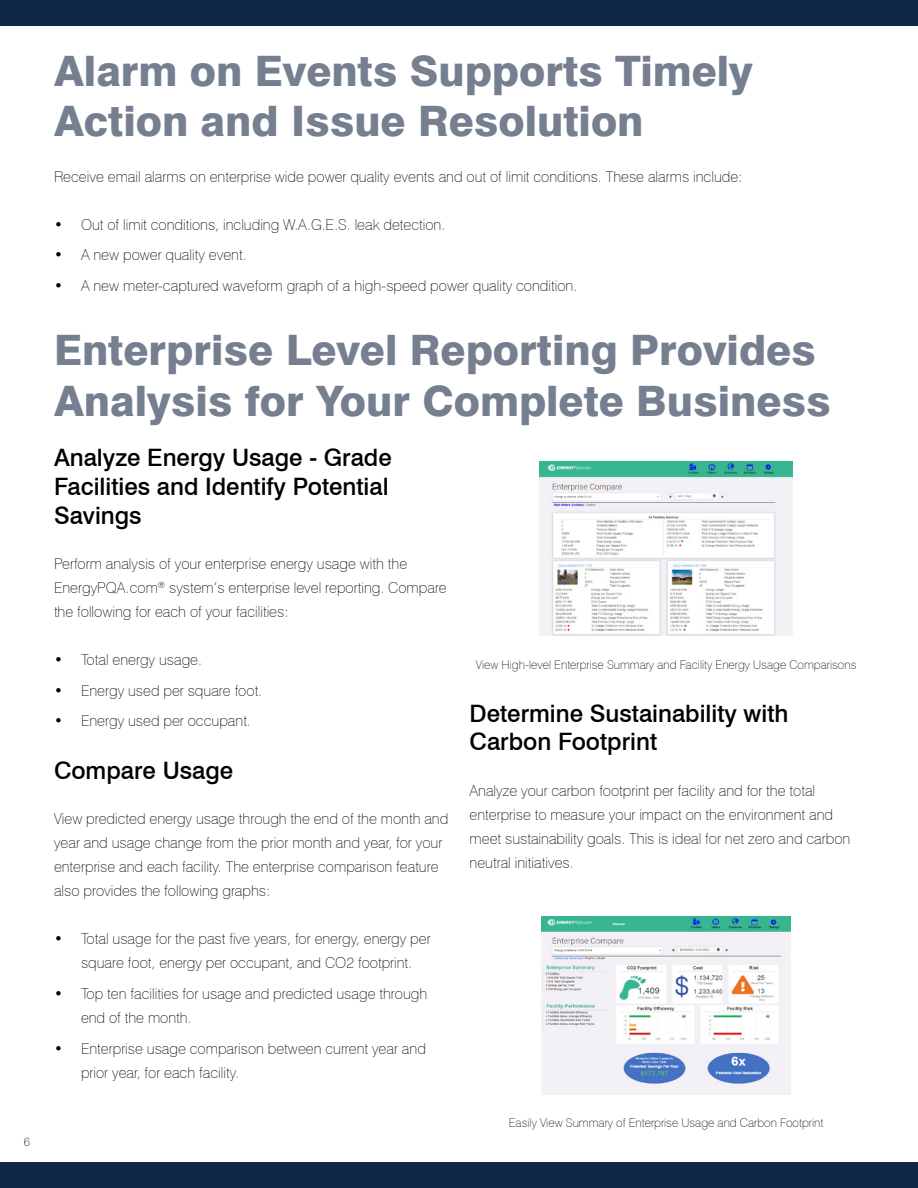
<style>
.page{position:relative;width:918px;height:1188px;background:#fff}
.page>*{position:absolute;margin:0;border:0;box-sizing:border-box;transform-origin:0 0}
.t1{font:800 42px/50.4px "Swiss 721 BT";color:#757f90}
.t2{font:500 24px/28.8px "Swiss 721 BT";color:#000}
.t3{font:100 15px/24px "Swiss 721 BT";color:#000}
.t4{font:100 12px "Swiss 721 BT";color:#000}
</style>
<div class="page">
<img style="left:540px;top:462px;width:252px;height:174px">
<img style="left:542px;top:916px;width:249px;height:179px">
<div style="left:0;top:0;width:918px;height:26px;background:#0f2648"></div>
<div style="left:0;top:1162px;width:918px;height:26px;background:#0f2648"></div>
<p class="t4" style="left:24px;top:1135px;width:8px">6</p>
<h1 class="t1" style="left:54px;top:45px;width:700px">Alarm on Events Supports Timely<br>Action and Issue Resolution</h1>
<p class="t3" style="left:54px;top:164px;width:690px">Receive email alarms on enterprise wide power quality events and out of limit conditions. These alarms include:</p>
<p class="t3" style="left:54px;top:212px;width:393px">• Out of limit conditions, including W.A.G.E.S. leak detection.</p>
<p class="t3" style="left:54px;top:243px;width:194px">• A new power quality event.</p>
<p class="t3" style="left:54px;top:274px;width:525px">• A new meter-captured waveform graph of a high-speed power quality condition.</p>
<h1 class="t1" style="left:54px;top:325px;width:778px">Enterprise Level Reporting Provides<br>Analysis for Your Complete Business</h1>
<h2 class="t2" style="left:54px;top:443px;width:339px">Analyze Energy Usage - Grade<br>Facilities and Identify Potential<br>Savings</h2>
<p class="t3" style="left:54px;top:551px;width:394px">Perform analysis of your enterprise energy usage with the<br>EnergyPQA.com<sup>®</sup> system’s enterprise level reporting. Compare the following for each of your facilities:</p>
<p class="t3" style="left:54px;top:647px;width:150px">• Total energy usage.</p>
<p class="t3" style="left:54px;top:678px;width:210px">• Energy used per square foot.</p>
<p class="t3" style="left:54px;top:709px;width:198px">• Energy used per occupant.</p>
<h2 class="t2" style="left:54px;top:756px;width:181px">Compare Usage</h2>
<p class="t3" style="left:54px;top:807px;width:396px">View predicted energy usage through the end of the month and year and usage change from the prior month and year, for your enterprise and each facility. The enterprise comparison feature also provides the following graphs:</p>
<p class="t3" style="left:54px;top:927px;width:378px;text-align:center">• Total usage for the past five years, for energy, energy per square foot, energy per occupant, and CO2 footprint.</p>
<p class="t3" style="left:81px;top:982px;width:348px;text-indent:-27px">• Top ten facilities for usage and predicted usage through end of the month.</p>
<p class="t3" style="left:81px;top:1036px;width:346px;text-indent:-27px">• Enterprise usage comparison between current year and prior year, for each facility.</p>
<p class="t4" style="left:476px;top:657px;width:382px">View High-level Enterprise Summary and Facility Energy Usage Comparisons</p>
<h2 class="t2" style="left:470px;top:699px;width:320px">Determine Sustainability with<br>Carbon Footprint</h2>
<p class="t3" style="left:470px;top:778px;width:382px">Analyze your carbon footprint per facility and for the total enterprise to measure your impact on the environment and meet sustainability goals. This is ideal for net zero and carbon neutral initiatives.</p>
<p class="t4" style="left:509px;top:1116px;width:316px">Easily View Summary of Enterprise Usage and Carbon Footprint</p>
</div>
